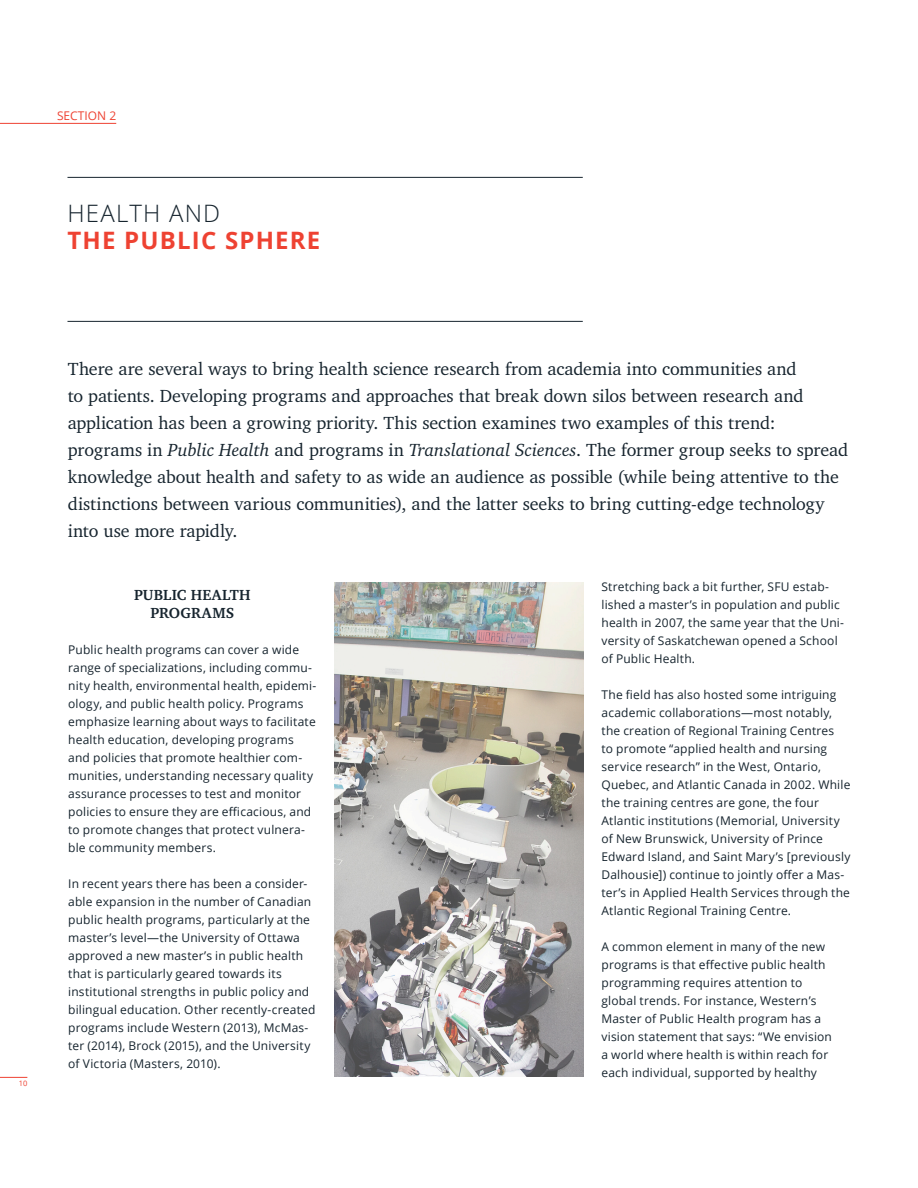
<style>
.page{position:relative;width:918px;height:1188px;background:#fff}
.page>*{position:absolute;margin:0;border:0;box-sizing:border-box;transform-origin:0 0}
.H1___Left{font:700 24px "Open Sans";letter-spacing:.05em;color:#ee4232}
.H1___Left-2{font:300 24px "Open Sans";letter-spacing:.05em;color:#16242e}
.BC_Intro{font:18px/27px "Charter";color:#16242e}
.BC1___Left{font:700 15px/18px "Charter";letter-spacing:.01em;color:#16242e;text-align:center}
.BC1___Left-2{font:12px/18px "Open Sans";letter-spacing:.015em;color:#16242e}
.Section_Title{font:12px "Open Sans";color:#ee4232}
.t1{font:7.5px "Open Sans";color:#ee4232}
.s1{font-style:italic}
</style>
<div class="page">
<img style="left:334px;top:582px;width:250px;height:495px">
<hr style="left:68px;top:177px;width:515px;height:1px;background:#16242e">
<hr style="left:68px;top:321px;width:515px;height:1px;background:#16242e">
<svg style="left:0;top:1077px;width:27px;height:1px"></svg>
<hr style="left:0;top:123px;width:116px;height:1px;background:#ee4232">
<p class="Section_Title" style="left:57px;top:108px;width:61px">SECTION 2</p>
<p class="H1___Left-2" style="left:68px;top:197px;width:154px">HEALTH AND</p>
<p class="H1___Left" style="left:68px;top:223px;width:254px">THE PUBLIC SPHERE</p>
<p class="t1" style="left:19px;top:1078px;width:10px">10</p>
<p class="BC_Intro" style="left:68px;top:355px;width:782px">There are several ways to bring health science research from academia into communities and<br>to patients. Developing programs and approaches that break down silos between research and application has been a growing priority. This section examines two examples of this trend: programs in <span class="s1">Public Health</span> and programs in <span class="s1">Translational Sciences</span>. The former group seeks to spread knowledge about health and safety to as wide an audience as possible (while being attentive to the distinctions between various communities), and the latter seeks to bring cutting-edge technology into use more rapidly.</p>
<p class="BC1___Left" style="left:134px;top:586px;width:118px">PUBLIC HEALTH<br>PROGRAMS</p>
<p class="BC1___Left-2" style="left:68px;top:640px;width:250px">Public health programs can cover a wide range of specializations, including commu&shy;nity health, environmental health, epidemi&shy;ology, and public health policy. Programs emphasize learning about ways to facilitate health education, developing programs and policies that promote healthier com&shy;munities, understanding necessary quality assurance processes to test and monitor policies to ensure they are efficacious, and to promote changes that protect vulnera&shy;ble community members.</p>
<p class="BC1___Left-2" style="left:68px;top:874px;width:249px">In recent years there has been a consider&shy;able expansion in the number of Canadian public health programs, particularly at the master’s level—the University of Ottawa approved a new master’s in public health that is particularly geared towards its institutional strengths in public policy and bilingual education. Other recently-created programs include Western (2013), McMas&shy;ter (2014), Brock (2015), and the University of Victoria (Masters, 2010).</p>
<p class="BC1___Left-2" style="left:602px;top:577px;width:244px">Stretching back a bit further, SFU estab&shy;lished a master’s in population and public health in 2007, the same year that the Uni&shy;versity of Saskatchewan opened a School of Public Health.</p>
<p class="BC1___Left-2" style="left:602px;top:685px;width:250px">The field has also hosted some intriguing academic collaborations—most notably, the creation of Regional Training Centres<br>to promote “applied health and nursing service research” in the West, Ontario, Quebec, and Atlantic Canada in 2002. While the training centres are gone, the four Atlantic institutions (Memorial, University of New Brunswick, University of Prince Edward Island, and Saint Mary’s [previously Dalhousie]) continue to jointly offer a Mas&shy;ter’s in Applied Health Services through the Atlantic Regional Training Centre.</p>
<p class="BC1___Left-2" style="left:602px;top:937px;width:232px">A common element in many of the new programs is that effective public health programming requires attention to global trends. For instance, Western’s Master of Public Health program has a vision statement that says: “We envision a world where health is within reach for each individual, supported by healthy</p>
</div>
